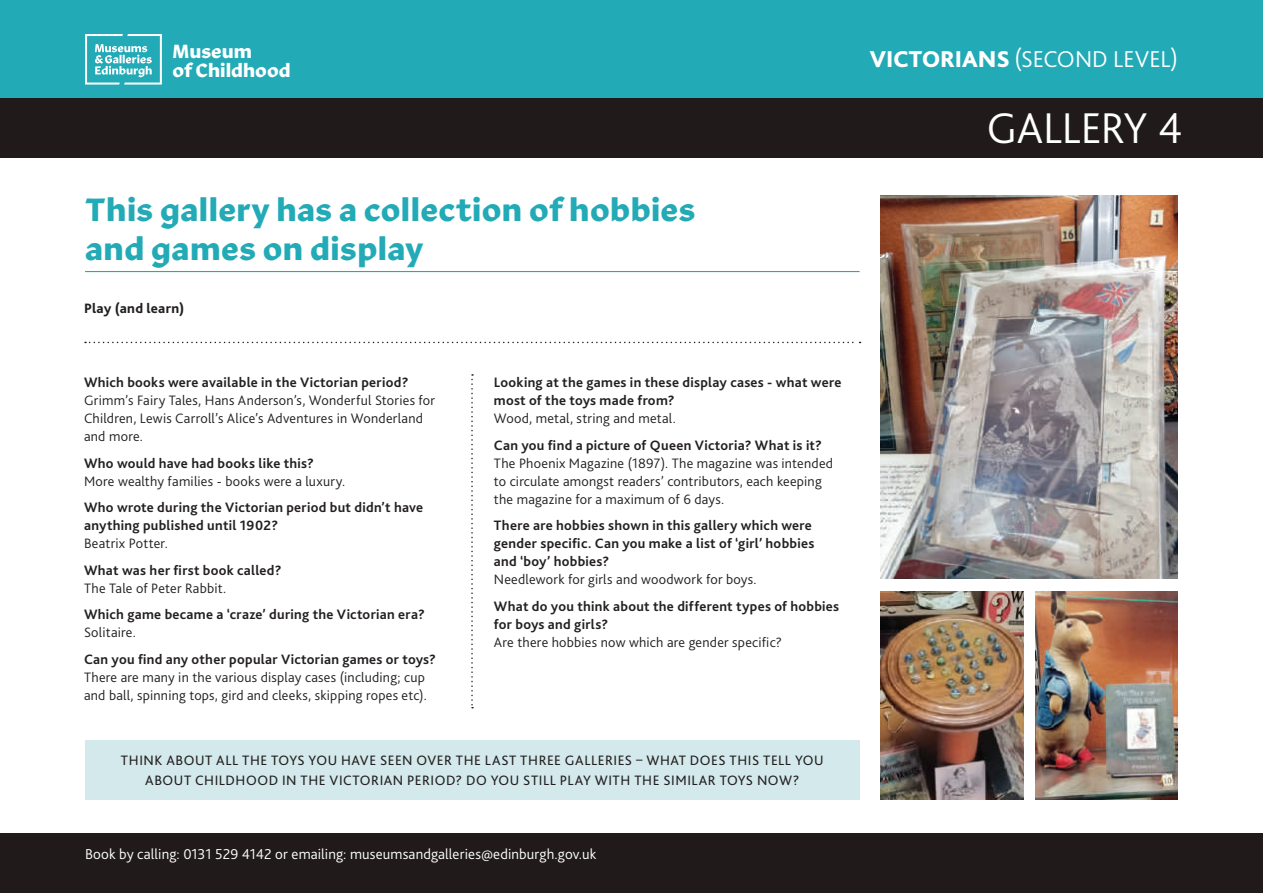
<style>
.page{position:relative;width:1263px;height:893px;background:#fff}
.page>*{position:absolute;margin:0;border:0;box-sizing:border-box;transform-origin:0 0}
.t1{font:300 45px "Bliss 2";letter-spacing:-.01em;color:#fff}
.t2{font:700 33px/39px "Robinson";letter-spacing:.01em;color:#22aab6}
.t3{font:300 24px "Bliss 2";letter-spacing:-.005em;color:#fff}
.t4{font:700 19.65px/18.5px "Robinson";color:#fff}
.t5{font:300 15px "Bliss 2";letter-spacing:.005em;color:#fff}
.t6{font:700 14.25px/18px "Bliss 2";letter-spacing:.02em;color:#231f20}
.t7{font:300 14.25px/18px "Bliss 2";letter-spacing:.015em;color:#231f20}
.t8{font:14.25px/19.5px "Bliss 2";letter-spacing:.04em;color:#231f20;text-align:center}
.t9{font:800 14.25px "Bliss 2";letter-spacing:.02em;color:#231f20}
.s1{font-weight:800}
</style>
<div class="page">
<div style="left:0;top:833px;width:1263px;height:60px;background:#201a1b"></div>
<div style="left:0;top:0;width:1263px;height:98px;background:#22aab6"></div>
<div style="left:0;top:98px;width:1263px;height:59px;background:#201a1b"></div>
<svg style="left:85px;top:34px;width:77px;height:51px"></svg>
<img style="left:881px;top:591px;width:142px;height:208px">
<img style="left:1036px;top:591px;width:142px;height:208px">
<div style="left:85px;top:740px;width:775px;height:59px;background:#d3e9ec"></div>
<hr style="left:85px;top:271px;width:775px;height:1px;background:#22aab6">
<svg style="left:471px;top:374px;width:2px;height:334px"></svg>
<img style="left:881px;top:196px;width:297px;height:382px">
<svg style="left:85px;top:342px;width:776px;height:1px"></svg>
<h3 class="t4" style="left:173px;top:41px;width:120px">Museum<br>of Childhood</h3>
<h2 class="t2" style="left:85px;top:187px;width:612px">This gallery has a collection of hobbies and games on display</h2>
<p class="t9" style="left:84px;top:300px;width:102px">Play (and learn)</p>
<p class="t6" style="left:84px;top:373px;width:326px">Which books were available in the Victorian period?</p>
<p class="t7" style="left:84px;top:391px;width:353px">Grimm’s Fairy Tales, Hans Anderson’s, Wonderful Stories for<br>Children, Lewis Carroll’s Alice’s Adventures in Wonderland and more.</p>
<p class="t6" style="left:84px;top:453px;width:231px">Who would have had books like this?</p>
<p class="t7" style="left:84px;top:471px;width:263px">More wealthy families - books were a luxury.</p>
<p class="t6" style="left:84px;top:498px;width:341px">Who wrote during the Victorian period but didn’t have anything published until 1902?</p>
<p class="t7" style="left:84px;top:534px;width:85px">Beatrix Potter.</p>
<p class="t6" style="left:84px;top:560px;width:199px">What was her first book called?</p>
<p class="t7" style="left:84px;top:578px;width:144px">The Tale of Peter Rabbit.</p>
<p class="t6" style="left:84px;top:605px;width:342px">Which game became a ‘craze’ during the Victorian era?</p>
<p class="t7" style="left:84px;top:623px;width:53px">Solitaire.</p>
<p class="t6" style="left:84px;top:649px;width:354px">Can you find any other popular Victorian games or toys?</p>
<p class="t7" style="left:84px;top:667px;width:344px">There are many in the various display cases (including; cup and ball, spinning tops, gird and cleeks, skipping ropes etc).</p>
<p class="t6" style="left:494px;top:373px;width:349px">Looking at the games in these display cases - what were most of the toys made from?</p>
<p class="t7" style="left:494px;top:409px;width:183px">Wood, metal, string and metal.</p>
<p class="t6" style="left:494px;top:435px;width:329px">Can you find a picture of Queen Victoria? What is it?</p>
<p class="t7" style="left:494px;top:453px;width:341px">The Phoenix Magazine (1897). The magazine was intended to circulate amongst readers’ contributors, each keeping the magazine for a maximum of 6 days.</p>
<p class="t6" style="left:494px;top:516px;width:322px">There are hobbies shown in this gallery which were gender specific. Can you make a list of ‘girl’ hobbies and ‘boy’ hobbies?</p>
<p class="t7" style="left:494px;top:570px;width:264px">Needlework for girls and woodwork for boys.</p>
<p class="t6" style="left:494px;top:596px;width:347px">What do you think about the different types of hobbies for boys and girls?</p>
<p class="t7" style="left:494px;top:632px;width:290px">Are there hobbies now which are gender specific?</p>
<p class="t8" style="left:121px;top:751px;width:704px">THINK ABOUT ALL THE TOYS YOU HAVE SEEN OVER THE LAST THREE GALLERIES – WHAT DOES THIS TELL YOU<br>ABOUT CHILDHOOD IN THE VICTORIAN PERIOD? DO YOU STILL PLAY WITH THE SIMILAR TOYS NOW?</p>
<p class="t5" style="left:85px;top:845px;width:513px">Book by calling: 0131 529 4142 or emailing: museumsandgalleries@edinburgh.gov.uk</p>
<h3 class="t3" style="left:870px;top:44px;width:310px"><span class="s1">VICTORIANS</span> (SECOND LEVEL)</h3>
<h1 class="t1" style="left:987px;top:100px;width:197px">GALLERY 4</h1>
</div>
